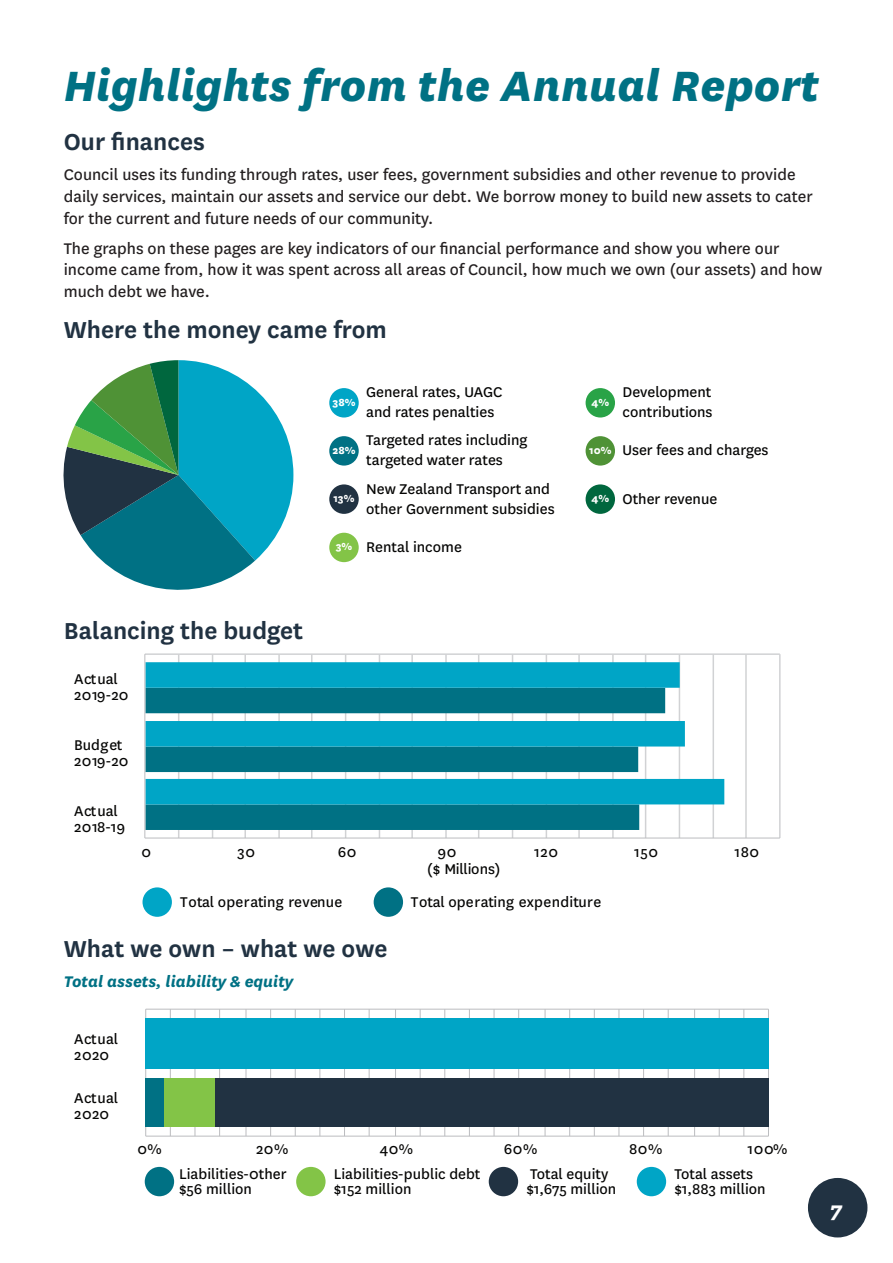
<style>
.page{position:relative;width:893px;height:1263px;background:#fff}
.page>*{position:absolute;margin:0;border:0;box-sizing:border-box;transform-origin:0 0}
.Heading_One__blue{font:italic 800 49.5px "National";color:#007184}
.Heading_Two{font:600 27px "National";color:#213242}
.t1{font:italic 700 24px "National";color:#fff}
.Body{font:18px/21.6px "National";color:#231f20}
.Heading_three{font:italic 700 18px "National";color:#007184}
.t2{font:16.5px/19.8px "National";color:#050504}
.t3{font:16.5px/16.5px "National";letter-spacing:.02em;color:#050504}
.t4{font:800 12px "National";color:#fff}
.s1{font-weight:800;font-size:12px;color:#fff}
</style>
<div class="page">
<div style="left:586px;top:436px;width:29px;height:30px;background:#4f9236;border-radius:50%"></div>
<div style="left:329px;top:388px;width:30px;height:29px;background:#00a5c6;border-radius:50%"></div>
<div style="left:329px;top:436px;width:30px;height:30px;background:#007184;border-radius:50%"></div>
<div style="left:329px;top:484px;width:30px;height:30px;background:#213242;border-radius:50%"></div>
<div style="left:329px;top:533px;width:30px;height:29px;background:#83c447;border-radius:50%"></div>
<div style="left:586px;top:388px;width:29px;height:29px;background:#29a347;border-radius:50%"></div>
<div style="left:586px;top:484px;width:29px;height:30px;background:#00673e;border-radius:50%"></div>
<svg style="left:64px;top:360px;width:229px;height:230px"></svg>
<div style="left:143px;top:887px;width:29px;height:30px;background:#00a5c6;border-radius:50%"></div>
<div style="left:374px;top:887px;width:29px;height:30px;background:#007184;border-radius:50%"></div>
<hr style="left:713px;top:654px;width:1px;height:184px;background:#d1d2d4">
<hr style="left:679px;top:654px;width:1px;height:184px;background:#d1d2d4">
<hr style="left:612px;top:654px;width:2px;height:184px;background:#d1d2d4">
<hr style="left:578px;top:654px;width:2px;height:184px;background:#d1d2d4">
<hr style="left:512px;top:654px;width:1px;height:184px;background:#d1d2d4">
<hr style="left:478px;top:654px;width:1px;height:184px;background:#d1d2d4">
<hr style="left:411px;top:654px;width:2px;height:184px;background:#d1d2d4">
<hr style="left:379px;top:654px;width:1px;height:184px;background:#d1d2d4">
<hr style="left:311px;top:654px;width:1px;height:184px;background:#d1d2d4">
<hr style="left:278px;top:654px;width:2px;height:184px;background:#d1d2d4">
<hr style="left:212px;top:654px;width:1px;height:184px;background:#d1d2d4">
<hr style="left:178px;top:654px;width:1px;height:184px;background:#d1d2d4">
<hr style="left:779px;top:654px;width:2px;height:184px;background:#d1d2d4">
<hr style="left:745px;top:654px;width:2px;height:184px;background:#d1d2d4">
<hr style="left:645px;top:654px;width:1px;height:184px;background:#d1d2d4">
<hr style="left:546px;top:654px;width:1px;height:184px;background:#d1d2d4">
<hr style="left:445px;top:654px;width:2px;height:184px;background:#d1d2d4">
<hr style="left:345px;top:654px;width:1px;height:184px;background:#d1d2d4">
<hr style="left:244px;top:654px;width:2px;height:184px;background:#d1d2d4">
<svg style="left:145px;top:804px;width:520px;height:26px;background:#0e7a8c"></svg>
<svg style="left:145px;top:662px;width:579px;height:142px;fill:#00a5c6"></svg>
<hr style="left:145px;top:837px;width:635px;height:1px;background:#bcbdc0">
<hr style="left:145px;top:653px;width:635px;height:2px;background:#d1d2d4">
<hr style="left:144px;top:654px;width:1px;height:184px;background:#bcbdc0">
<div style="left:145px;top:1167px;width:29px;height:29px;background:#007184;border-radius:50%"></div>
<div style="left:296px;top:1167px;width:30px;height:29px;background:#83c447;border-radius:50%"></div>
<hr style="left:743px;top:1009px;width:1px;height:127px;background:#bcbdc0">
<hr style="left:719px;top:1009px;width:1px;height:127px;background:#bcbdc0">
<hr style="left:694px;top:1009px;width:1px;height:127px;background:#bcbdc0">
<hr style="left:668px;top:1009px;width:1px;height:127px;background:#bcbdc0">
<hr style="left:618px;top:1009px;width:1px;height:127px;background:#bcbdc0">
<hr style="left:594px;top:1009px;width:1px;height:127px;background:#bcbdc0">
<hr style="left:569px;top:1009px;width:1px;height:127px;background:#bcbdc0">
<hr style="left:545px;top:1009px;width:1px;height:127px;background:#bcbdc0">
<hr style="left:494px;top:1009px;width:1px;height:127px;background:#bcbdc0">
<hr style="left:469px;top:1009px;width:1px;height:127px;background:#bcbdc0">
<hr style="left:444px;top:1009px;width:1px;height:127px;background:#bcbdc0">
<hr style="left:420px;top:1009px;width:1px;height:127px;background:#bcbdc0">
<hr style="left:369px;top:1009px;width:1px;height:127px;background:#bcbdc0">
<hr style="left:344px;top:1009px;width:1px;height:127px;background:#bcbdc0">
<hr style="left:319px;top:1009px;width:1px;height:127px;background:#bcbdc0">
<hr style="left:295px;top:1009px;width:1px;height:127px;background:#bcbdc0">
<hr style="left:245px;top:1009px;width:1px;height:127px;background:#bcbdc0">
<hr style="left:219px;top:1009px;width:1px;height:127px;background:#bcbdc0">
<hr style="left:194px;top:1009px;width:1px;height:127px;background:#bcbdc0">
<hr style="left:170px;top:1009px;width:1px;height:127px;background:#bcbdc0">
<hr style="left:768px;top:1009px;width:1px;height:127px;background:#bcbdc0">
<hr style="left:643px;top:1009px;width:1px;height:127px;background:#bcbdc0">
<hr style="left:518px;top:1009px;width:1px;height:127px;background:#bcbdc0">
<hr style="left:395px;top:1009px;width:1px;height:127px;background:#bcbdc0">
<hr style="left:270px;top:1009px;width:1px;height:127px;background:#bcbdc0">
<hr style="left:146px;top:1135px;width:622px;height:1px;background:#bcbdc0">
<hr style="left:146px;top:1009px;width:622px;height:1px;background:#bcbdc0">
<hr style="left:145px;top:1009px;width:1px;height:127px;background:#bcbdc0">
<div style="left:489px;top:1167px;width:29px;height:29px;background:#213242;border-radius:50%"></div>
<div style="left:637px;top:1167px;width:29px;height:29px;background:#00a5c6;border-radius:50%"></div>
<div style="left:145px;top:1078px;width:19px;height:49px;background:#007184"></div>
<div style="left:164px;top:1078px;width:51px;height:49px;background:#83c447"></div>
<div style="left:215px;top:1078px;width:553px;height:49px;background:#213242"></div>
<div style="left:145px;top:1018px;width:623px;height:51px;background:#00a5c6"></div>
<div style="left:808px;top:1178px;width:59px;height:59px;background:#213242;border-radius:50%"></div>
<p class="Heading_One__blue" style="left:64px;top:51px;width:757px">Highlights from the Annual Report</p>
<p class="Heading_Two" style="left:64px;top:123px;width:143px">Our finances</p>
<p class="Body" style="left:64px;top:163px;width:751px">Council uses its funding through rates, user fees, government subsidies and other revenue to provide daily services, maintain our assets and service our debt. We borrow money to build new assets to cater for the current and future needs of our community.</p>
<p class="Body" style="left:64px;top:236px;width:760px">The graphs on these pages are key indicators of our financial performance and show you where our income came from, how it was spent across all areas of Council, how much we own (our assets) and how much debt we have.</p>
<p class="Heading_Two" style="left:64px;top:311px;width:324px">Where the money came from</p>
<p class="t4" style="left:332px;top:393px;width:24px">38%</p>
<p class="t4" style="left:332px;top:441px;width:25px">28%</p>
<p class="t4" style="left:333px;top:489px;width:23px">13%</p>
<p class="t4" style="left:336px;top:538px;width:18px">3%</p>
<p class="t2" style="left:366px;top:381px;width:138px">General rates, UAGC and rates penalties</p>
<p class="t2" style="left:366px;top:430px;width:163px">Targeted rates including targeted water rates</p>
<p class="t2" style="left:366px;top:478px;width:190px">New Zealand Transport and other Government subsidies</p>
<p class="t2" style="left:366px;top:536px;width:97px">Rental income</p>
<p class="t4" style="left:591px;top:393px;width:19px">4%</p>
<p class="t2" style="left:622px;top:381px;width:92px">Development contributions</p>
<p class="t2" style="left:589px;top:439px;width:181px"><span class="s1">10%</span> User fees and charges</p>
<p class="t2" style="left:591px;top:488px;width:127px"><span class="s1">4%</span> Other revenue</p>
<p class="Heading_Two" style="left:64px;top:612px;width:241px">Balancing the budget</p>
<p class="t2" style="left:74px;top:670px;width:56px;line-height:15.8px">Actual<br>2019-20</p>
<p class="t2" style="left:74px;top:736px;width:56px;line-height:15.8px">Budget<br>2019-20</p>
<p class="t2" style="left:74px;top:802px;width:53px;line-height:15.8px">Actual<br>2018-19</p>
<p class="t2" style="left:141px;top:841px;width:11px">0</p>
<p class="t2" style="left:238px;top:841px;width:19px">30</p>
<p class="t2" style="left:338px;top:841px;width:20px">60</p>
<p class="t2" style="left:438px;top:841px;width:20px">90</p>
<p class="t2" style="left:534px;top:841px;width:25px">120</p>
<p class="t2" style="left:634px;top:841px;width:25px">150</p>
<p class="t2" style="left:734px;top:841px;width:26px">180</p>
<p class="t2" style="left:427px;top:858px;width:75px">($ Millions)</p>
<p class="t2" style="left:180px;top:891px;width:164px">Total operating revenue</p>
<p class="t2" style="left:411px;top:891px;width:192px">Total operating expenditure</p>
<p class="Heading_Two" style="left:64px;top:930px;width:325px">What we own – what we owe</p>
<p class="Heading_three" style="left:64px;top:969px;width:231px">Total assets, liability &amp; equity</p>
<p class="t3" style="left:74px;top:1029px;width:45px">Actual<br>2020</p>
<p class="t3" style="left:74px;top:1088px;width:45px">Actual<br>2020</p>
<p class="t2" style="left:137px;top:1139px;width:26px">0%</p>
<p class="t2" style="left:256px;top:1139px;width:34px">20%</p>
<p class="t2" style="left:380px;top:1139px;width:35px">40%</p>
<p class="t2" style="left:504px;top:1139px;width:35px">60%</p>
<p class="t2" style="left:629px;top:1139px;width:35px">80%</p>
<p class="t2" style="left:748px;top:1139px;width:41px">100%</p>
<p class="t2" style="left:179px;top:1165px;width:109px;line-height:15px">Liabilities-0ther $56 million</p>
<p class="t2" style="left:334px;top:1165px;width:148px;line-height:15px">Liabilities-public debt $152 million</p>
<p class="t2" style="left:526px;top:1165px;width:91px;line-height:15px">Total equity $1,675 million</p>
<p class="t2" style="left:674px;top:1165px;width:93px;line-height:15px">Total assets $1,883 million</p>
<h3 class="t1" style="left:830px;top:1193px;width:14px">7</h3>
</div>
